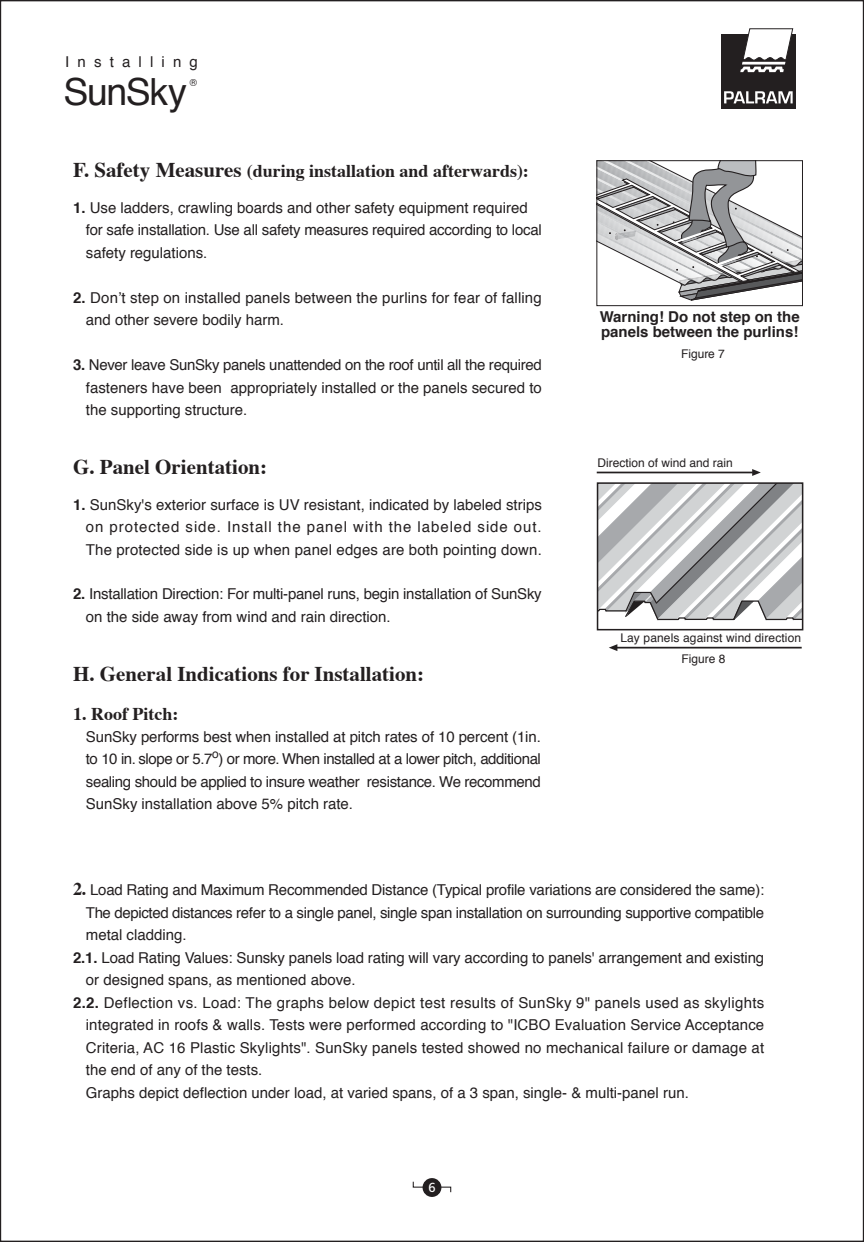
<style>
.page{position:relative;width:864px;height:1242px;background:#fff}
.page>*{position:absolute;margin:0;border:0;box-sizing:border-box;transform-origin:0 0}
.t1{font:37.5px "Helvetica";letter-spacing:-.04em;color:#231f20}
.t2{font:700 21px "Times";color:#231f20}
.t3{font:700 18px "Times";color:#231f20}
.t4{font:15px/22.5px "Helvetica";color:#231f20}
.t5{font:15px "Helvetica";letter-spacing:-.025em;color:#231f20}
.t6{font:15px "Helvetica";letter-spacing:.02em;color:#231f20}
.t7{font:700 15px/15px "Helvetica";color:#231f20}
.t8{font:15px "Helvetica";letter-spacing:.545em;color:#231f20}
.t9{font:13.5px "Formata";color:#fff;scale:.9 1}
.t10{font:12px/20.7px "Helvetica";color:#231f20}
.t11{font:9.75px "Helvetica";color:#231f20}
.s1{font-size:21px}
.s2{font-weight:700}
.s3{font-family:"Times";font-weight:700;font-size:18px}
</style>
<div class="page">
<svg style="left:412px;top:1181px;width:40px;height:12px"></svg>
<div style="left:423px;top:1178px;width:18px;height:19px;background:#231f20;border-radius:50%"></div>
<hr style="left:617px;top:647px;width:185px;height:2px;background:#231f20">
<svg style="left:609px;top:644px;width:8px;height:7px"></svg>
<hr style="left:597px;top:472px;width:156px;height:1px;background:#231f20">
<svg style="left:752px;top:469px;width:9px;height:7px"></svg>
<svg style="left:600px;top:485px;width:200px;height:136px"></svg>
<div style="left:597px;top:482px;width:206px;height:148px;border:2px solid #231f20"></div>
<svg style="left:598px;top:162px;width:203px;height:139px"></svg>
<div style="left:596px;top:160px;width:207px;height:146px;border:1px solid #231f20"></div>
<div style="left:721px;top:34px;width:75px;height:75px;background:#231f20"></div>
<svg style="left:724px;top:91px;width:69px;height:12px"></svg>
<svg style="left:740px;top:28px;width:53px;height:44px"></svg>
<p class="t8" style="left:65px;top:55px;width:134px">Installing</p>
<h1 class="t1" style="left:64px;top:76px;width:125px">SunSky</h1>
<p class="t11" style="left:190px;top:79px;width:9px">®</p>
<p class="t3" style="left:73px;top:164px;width:457px"><span class="s1">F. Safety Measures</span> (during installation and afterwards):</p>
<p class="t4" style="left:86px;top:197px;width:457px;text-indent:-13px"><span class="s2">1.</span> Use ladders, crawling boards and other safety equipment required for safe installation. Use all safety measures required according to local safety regulations.</p>
<p class="t4" style="left:86px;top:287px;width:457px;text-indent:-13px"><span class="s2">2.</span> Don’t step on installed panels between the purlins for fear of falling and other severe bodily harm.</p>
<p class="t4" style="left:86px;top:355px;width:458px;text-align:justify;text-indent:-13px"><span class="s2">3.</span> Never leave SunSky panels unattended on the roof until all the required fasteners have been appropriately installed or the panels secured to the supporting structure.</p>
<h2 class="t2" style="left:73px;top:459px;width:196px">G. Panel Orientation:</h2>
<p class="t4" style="left:86px;top:494px;width:458px;text-align:justify;text-indent:-13px"><span class="s2">1.</span> SunSky's exterior surface is UV resistant, indicated by labeled strips on protected side. Install the panel with the labeled side out.<br>The protected side is up when panel edges are both pointing down.</p>
<p class="t4" style="left:86px;top:584px;width:457px;text-indent:-13px"><span class="s2">2.</span> Installation Direction: For multi-panel runs, begin installation of SunSky on the side away from wind and rain direction.</p>
<h2 class="t2" style="left:73px;top:666px;width:353px">H. General Indications for Installation:</h2>
<p class="t3" style="left:73px;top:706px;width:107px">1. Roof Pitch:</p>
<p class="t4" style="left:86px;top:727px;width:457px;text-align:justify">SunSky performs best when installed at pitch rates of 10 percent (1in. to 10 in. slope or 5.7<sup>o</sup>) or more. When installed at a lower pitch, additional sealing should be applied to insure weather resistance. We recommend SunSky installation above 5% pitch rate.</p>
<p class="t7" style="left:600px;top:311px;width:202px">Warning! Do not step on the panels between the purlins!</p>
<p class="t10" style="left:681px;top:344px;width:45px">Figure 7</p>
<p class="t10" style="left:598px;top:454px;width:137px">Direction of wind and rain</p>
<p class="t10" style="left:681px;top:629px;width:121px;text-indent:-61px">Lay panels against wind direction<br>Figure 8</p>
<p class="t4" style="left:73px;top:880px;width:693px"><span class="s3">2.</span> Load Rating and Maximum Recommended Distance (Typical profile variations are considered the same):</p>
<p class="t5" style="left:86px;top:906px;width:680px">The depicted distances refer to a single panel, single span installation on surrounding supportive compatible</p>
<p class="t4" style="left:86px;top:925px;width:102px">metal cladding.</p>
<p class="t4" style="left:73px;top:948px;width:693px"><span class="s2">2.1.</span> Load Rating Values: Sunsky panels load rating will vary according to panels' arrangement and existing</p>
<p class="t4" style="left:86px;top:970px;width:271px">or designed spans, as mentioned above.</p>
<p class="t6" style="left:73px;top:996px;width:693px"><span class="s2">2.2.</span> Deflection vs. Load: The graphs below depict test results of SunSky 9" panels used as skylights</p>
<p class="t4" style="left:86px;top:1015px;width:680px">integrated in roofs &amp; walls. Tests were performed according to "ICBO Evaluation Service Acceptance</p>
<p class="t4" style="left:86px;top:1038px;width:680px">Criteria, AC 16 Plastic Skylights". SunSky panels tested showed no mechanical failure or damage at</p>
<p class="t4" style="left:86px;top:1060px;width:178px">the end of any of the tests.</p>
<p class="t4" style="left:86px;top:1082px;width:605px">Graphs depict deflection under load, at varied spans, of a 3 span, single- &amp; multi-panel run.</p>
<p class="t9" style="left:428px;top:1181px;width:9px">6</p>
</div>
